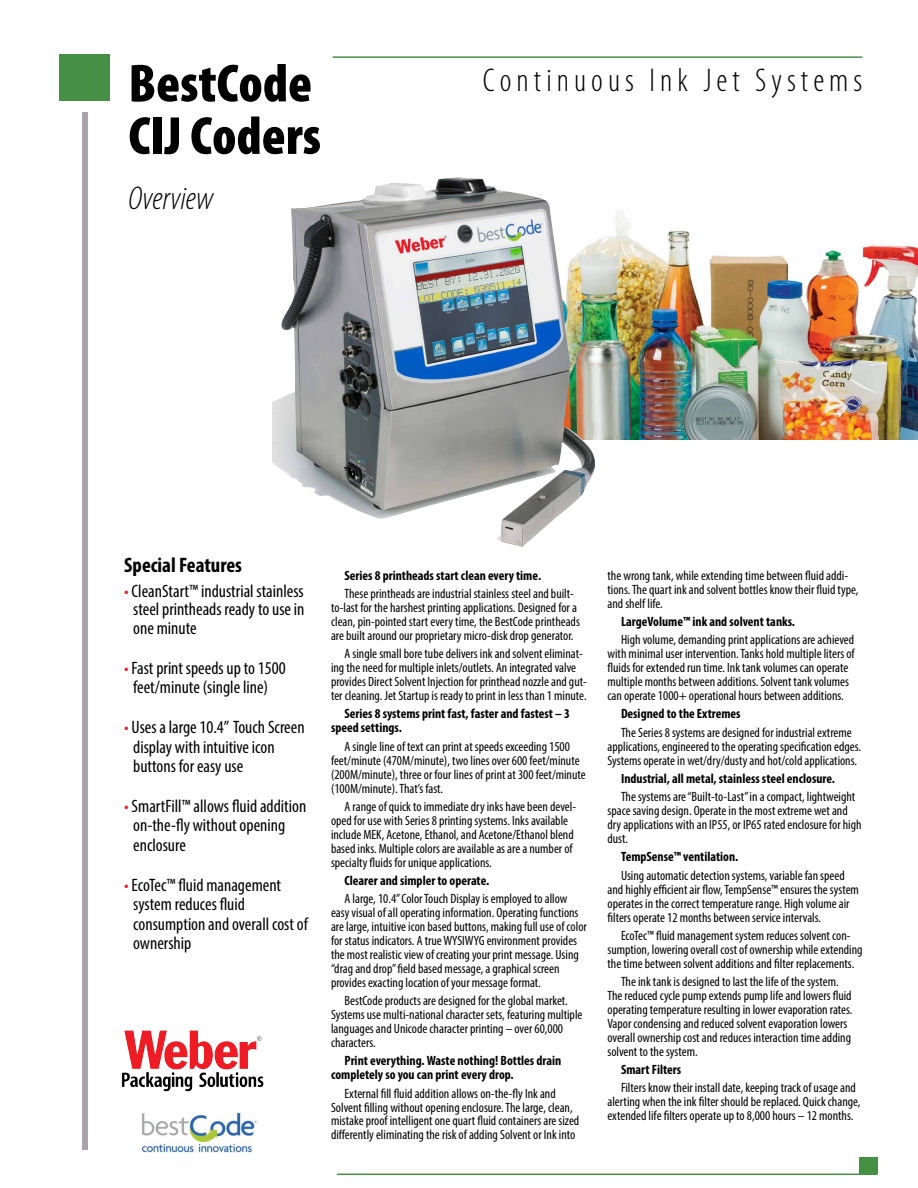
<style>
.page{position:relative;width:918px;height:1188px;background:#fff}
.page>*{position:absolute;margin:0;border:0;box-sizing:border-box;transform-origin:0 0}
.t1{font:900 condensed 54px/52.5px "Myriad Pro";color:#000}
.t2{font:300 condensed 33px "Myriad Pro";color:#000}
.t3{font:italic 300 condensed 33px "Myriad Pro";color:#000}
.t4{font:700 condensed 21px "Myriad Pro";color:#000}
.t5{font:condensed 18px/19.5px "Myriad Pro";color:#000}
.t6{font:condensed 13.5px/14px "Myriad Pro";color:#000}
.t7{font:700 condensed 13.5px/14px "Myriad Pro";color:#000}
.s1{color:#ed1d24}
</style>
<div class="page">
<img style="left:596px;top:213px;width:322px;height:226px">
<div style="left:59px;top:54px;width:51px;height:46px;background:#469046"></div>
<div style="left:82px;top:112px;width:6px;height:1038px;background:#aca2aa"></div>
<hr style="left:333px;top:56px;width:529px;height:2px;background:#469046">
<hr style="left:337px;top:1174px;width:541px;height:1px;background:#469046">
<div style="left:860px;top:1158px;width:18px;height:16px;background:#469046"></div>
<img style="left:141px;top:1112px;width:116px;height:41px">
<img style="left:272px;top:177px;width:324px;height:370px">
<img style="left:122px;top:1030px;width:142px;height:62px">
<h1 class="t1" style="left:129px;top:56px;width:194px">BestCode<br>CIJ Coders</h1>
<h2 class="t3" style="left:129px;top:181px;width:86px">Overview</h2>
<h2 class="t2" style="left:483px;top:63px;width:381px">C o n t i n u o u s I n k J e t S y s t e m s</h2>
<h3 class="t4" style="left:124px;top:552px;width:119px">Special Features</h3>
<h3 class="t5" style="left:133px;top:581px;width:173px;line-height:18.8px;text-align:justify;text-indent:-9px"><span class="s1">•</span> CleanStart™ industrial stainless steel printheads ready to use in one minute</h3>
<h3 class="t5" style="left:124px;top:658px;width:163px;text-align:center"><span class="s1">•</span> Fast print speeds up to 1500 feet/minute (single line)</h3>
<h3 class="t5" style="left:133px;top:717px;width:173px;text-indent:-9px"><span class="s1">•</span> Uses a large 10.4” Touch Screen display with intuitive icon buttons for easy use</h3>
<h3 class="t5" style="left:133px;top:796px;width:175px;text-indent:-9px"><span class="s1">•</span> SmartFill™ allows fluid addition on-the-fly without opening enclosure</h3>
<h3 class="t5" style="left:133px;top:875px;width:176px;text-indent:-9px"><span class="s1">•</span> EcoTec™ fluid management system reduces fluid consumption and overall cost of ownership</h3>
<p class="t7" style="left:345px;top:568px;width:198px">Series 8 printheads start clean every time.</p>
<p class="t6" style="left:331px;top:587px;width:250px;text-align:center">These printheads are industrial stainless steel and built&shy;to-last for the harshest printing applications. Designed for a clean, pin-pointed start every time, the BestCode printheads are built around our proprietary micro-disk drop generator.</p>
<p class="t6" style="left:331px;top:647px;width:257px;text-indent:14px">A single small bore tube delivers ink and solvent eliminat&shy;ing the need for multiple inlets/outlets. An integrated valve provides Direct Solvent Injection for printhead nozzle and gut&shy;ter cleaning. Jet Startup is ready to print in less than 1 minute.</p>
<p class="t7" style="left:331px;top:707px;width:240px;text-indent:14px">Series 8 systems print fast, faster and fastest – 3 speed settings.</p>
<p class="t6" style="left:331px;top:739px;width:256px;text-indent:14px">A single line of text can print at speeds exceeding 1500 feet/minute (470M/minute), two lines over 600 feet/minute (200M/minute), three or four lines of print at 300 feet/minute (100M/minute). That’s fast.</p>
<p class="t6" style="left:331px;top:799px;width:247px;text-indent:14px">A range of quick to immediate dry inks have been devel&shy;oped for use with Series 8 printing systems. Inks available include MEK, Acetone, Ethanol, and Acetone/Ethanol blend based inks. Multiple colors are available as are a number of specialty fluids for unique applications.</p>
<p class="t7" style="left:345px;top:873px;width:146px">Clearer and simpler to operate.</p>
<p class="t6" style="left:331px;top:892px;width:257px;text-indent:14px">A large, 10.4” Color Touch Display is employed to allow easy visual of all operating information. Operating functions are large, intuitive icon based buttons, making full use of color for status indicators. A true WYSIWYG environment provides the most realistic view of creating your print message. Using “drag and drop” field based message, a graphical screen provides exacting location of your message format.</p>
<p class="t6" style="left:331px;top:994px;width:253px;text-indent:14px">BestCode products are designed for the global market.<br>Systems use multi-national character sets, featuring multiple languages and Unicode character printing – over 60,000 characters.</p>
<p class="t7" style="left:331px;top:1054px;width:232px;text-indent:14px">Print everything. Waste nothing! Bottles drain completely so you can print every drop.</p>
<p class="t6" style="left:331px;top:1086px;width:250px;text-indent:14px">External fill fluid addition allows on-the-fly Ink and Solvent filling without opening enclosure. The large, clean, mistake proof intelligent one quart fluid containers are sized differently eliminating the risk of adding Solvent or Ink into</p>
<p class="t6" style="left:608px;top:568px;width:253px">the wrong tank, while extending time between fluid addi&shy;tions. The quart ink and solvent bottles know their fluid type, and shelf life.</p>
<p class="t7" style="left:621px;top:614px;width:176px">LargeVolume™ ink and solvent tanks.</p>
<p class="t6" style="left:608px;top:633px;width:249px;text-indent:14px">High volume, demanding print applications are achieved with minimal user intervention. Tanks hold multiple liters of fluids for extended run time. Ink tank volumes can operate multiple months between additions. Solvent tank volumes can operate 1000+ operational hours between additions.</p>
<p class="t7" style="left:621px;top:707px;width:121px">Designed to the Extremes</p>
<p class="t6" style="left:608px;top:725px;width:255px;text-align:center">The Series 8 systems are designed for industrial extreme applications, engineered to the operating specification edges.<br>Systems operate in wet/dry/dusty and hot/cold applications.</p>
<p class="t7" style="left:621px;top:771px;width:216px">Industrial, all metal, stainless steel enclosure.</p>
<p class="t6" style="left:608px;top:790px;width:256px;text-indent:14px">The systems are “Built-to-Last” in a compact, lightweight space saving design. Operate in the most extreme wet and dry applications with an IP55, or IP65 rated enclosure for high dust.</p>
<p class="t7" style="left:621px;top:850px;width:119px">TempSense™ ventilation.</p>
<p class="t6" style="left:608px;top:868px;width:253px;text-indent:14px">Using automatic detection systems, variable fan speed and highly efficient air flow, TempSense™ ensures the system operates in the correct temperature range. High volume air filters operate 12 months between service intervals.</p>
<p class="t6" style="left:608px;top:928px;width:257px;text-indent:14px">EcoTec™ fluid management system reduces solvent con&shy;sumption, lowering overall cost of ownership while extending the time between solvent additions and filter replacements.</p>
<p class="t6" style="left:608px;top:974px;width:247px;text-indent:14px">The ink tank is designed to last the life of the system.<br>The reduced cycle pump extends pump life and lowers fluid operating temperature resulting in lower evaporation rates.<br>Vapor condensing and reduced solvent evaporation lowers overall ownership cost and reduces interaction time adding solvent to the system.</p>
<p class="t7" style="left:621px;top:1062px;width:62px">Smart Filters</p>
<p class="t6" style="left:608px;top:1081px;width:255px;text-indent:14px">Filters know their install date, keeping track of usage and alerting when the ink filter should be replaced. Quick change, extended life filters operate up to 8,000 hours – 12 months.</p>
</div>
